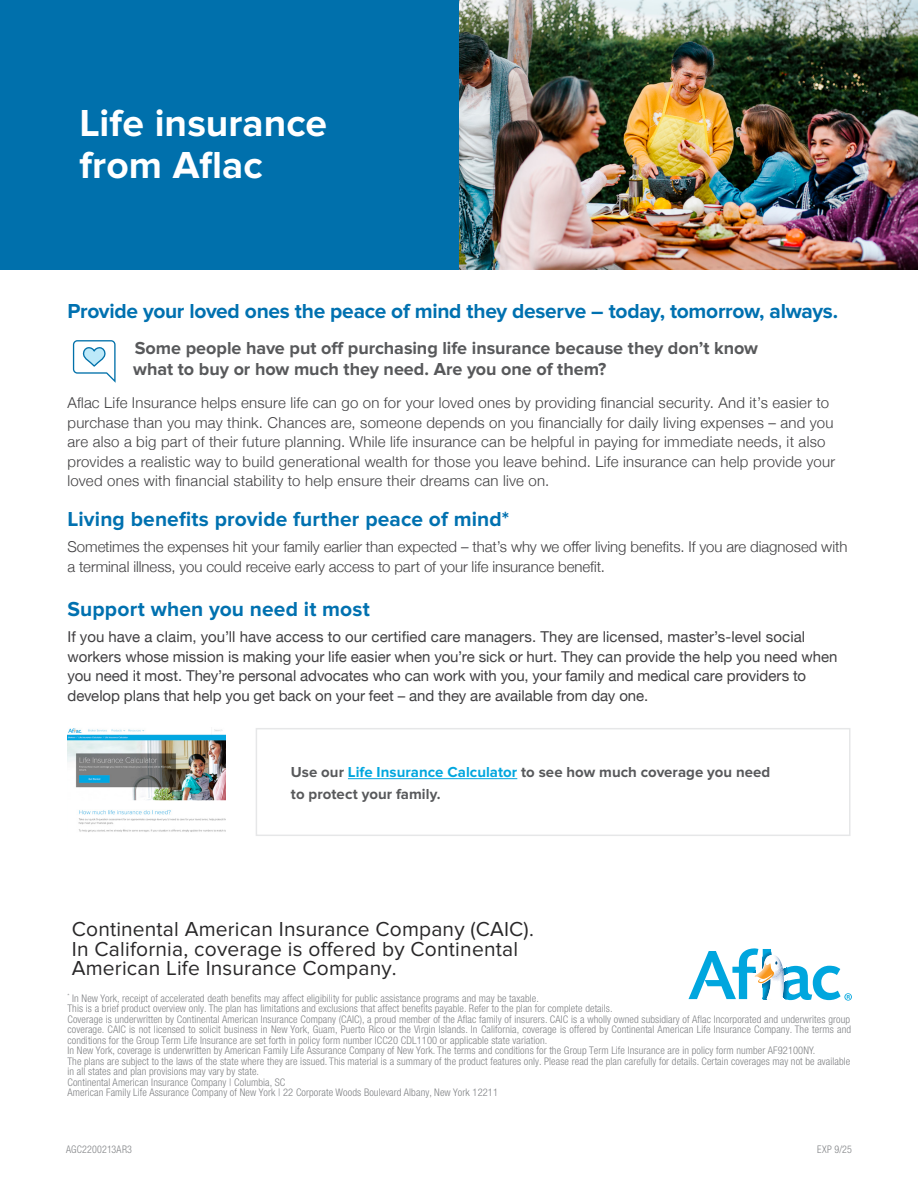
<style>
.page{position:relative;width:918px;height:1188px;background:#fff}
.page>*{position:absolute;margin:0;border:0;box-sizing:border-box;transform-origin:0 0}
.t1{font:700 39px/42px "Proxima Nova";color:#fff}
.t2{font:700 21px "Proxima Nova";letter-spacing:-.005em;color:#0071b0}
.t3{font:21px/19.5px "Proxima Nova";letter-spacing:.01em;color:#292829}
.t4{font:700 18px/21px "Proxima Nova";letter-spacing:-.005em;color:#58595b}
.t5{font:300 15px/19.5px "Helvetica Neue";letter-spacing:.015em;color:#414042}
.t6{font:15px/19.5px "Helvetica Neue";color:#414042}
.t7{font:300 15px/19.5px "Helvetica Neue";letter-spacing:-.005em;color:#414042}
.t8{font:700 15px/22.5px "Proxima Nova";letter-spacing:.005em;color:#58595b}
.t9{font:300 condensed 10.5px/10.5px "Helvetica Neue LTCE";letter-spacing:.01em;color:#808285}
.t10{font:300 condensed 10.5px "Helvetica Neue LTCE";letter-spacing:.01em;color:#808285;scale:.95 1}
.s1{color:#00a6de}
</style>
<div class="page">
<svg style="left:688px;top:948px;width:164px;height:53px"></svg>
<div style="left:0;top:0;width:459px;height:270px;background:#0070ac"></div>
<img style="left:459px;top:0;width:459px;height:270px">
<img style="left:68px;top:728px;width:157px;height:104px">
<hr style="left:348px;top:778px;width:169px;height:1px;background:#00a6de">
<div style="left:256px;top:728px;width:594px;height:108px;border:2px solid #e6e7e8"></div>
<svg style="left:73px;top:340px;width:43px;height:43px"></svg>
<h1 class="t1" style="left:80px;top:103px;width:249px">Life insurance from Aflac</h1>
<h2 class="t2" style="left:68px;top:299px;width:772px">Provide your loved ones the peace of mind they deserve – today, tomorrow, always.</h2>
<h3 class="t4" style="left:133px;top:338px;width:626px">Some people have put off purchasing life insurance because they don’t know what to buy or how much they need. Are you one of them?</h3>
<p class="t5" style="left:68px;top:392px;width:769px">Aflac Life Insurance helps ensure life can go on for your loved ones by providing financial security. And it’s easier to purchase than you may think. Chances are, someone depends on you financially for daily living expenses – and you are also a big part of their future planning. While life insurance can be helpful in paying for immediate needs, it also provides a realistic way to build generational wealth for those you leave behind. Life insurance can help provide your loved ones with financial stability to help ensure their dreams can live on.</p>
<h2 class="t2" style="left:68px;top:507px;width:443px">Living benefits provide further peace of mind*</h2>
<h3 class="t7" style="left:68px;top:536px;width:781px">Sometimes the expenses hit your family earlier than expected – that’s why we offer living benefits. If you are diagnosed with a terminal illness, you could receive early access to part of your life insurance benefit.</h3>
<h2 class="t2" style="left:68px;top:597px;width:304px">Support when you need it most</h2>
<p class="t6" style="left:68px;top:628px;width:772px">If you have a claim, you’ll have access to our certified care managers. They are licensed, master’s-level social workers whose mission is making your life easier when you’re sick or hurt. They can provide the help you need when you need it most. They’re personal advocates who can work with you, your family and medical care providers to develop plans that help you get back on your feet – and they are available from day one.</p>
<h3 class="t8" style="left:291px;top:761px;width:481px">Use our <span class="s1">Life Insurance Calculator</span> to see how much coverage you need to protect your family.</h3>
<h2 class="t3" style="left:72px;top:920px;width:463px">Continental American Insurance Company (CAIC).<br>In California, coverage is offered by Continental<br>American Life Insurance Company.</h2>
<p class="t9" style="left:67px;top:993px;width:785px"><sup>*</sup> In New York, receipt of accelerated death benefits may affect eligibility for public assistance programs and may be taxable.<br>This is a brief product overview only. The plan has limitations and exclusions that affect benefits payable. Refer to the plan for complete details.<br>Coverage is underwritten by Continental American Insurance Company (CAIC), a proud member of the Aflac family of insurers. CAIC is a wholly owned subsidiary of Aflac Incorporated and underwrites group coverage. CAIC is not licensed to solicit business in New York, Guam, Puerto Rico or the Virgin Islands. In California, coverage is offered by Continental American Life Insurance Company. The terms and conditions for the Group Term Life Insurance are set forth in policy form number ICC20 CDL1100 or applicable state variation.<br>In New York, coverage is underwritten by American Family Life Assurance Company of New York. The terms and conditions for the Group Term Life Insurance are in policy form number AF92100NY.<br>The plans are subject to the laws of the state where they are issued. This material is a summary of the product features only. Please read the plan carefully for details. Certain coverages may not be available in all states and plan provisions may vary by state.<br>Continental American Insurance Company | Columbia, SC<br>American Family Life Assurance Company of New York | 22 Corporate Woods Boulevard Albany, New York 12211</p>
<p class="t10" style="left:66px;top:1143px;width:71px">AGC2200213AR3</p>
<p class="t10" style="left:817px;top:1143px;width:38px">EXP 9/25</p>
</div>
